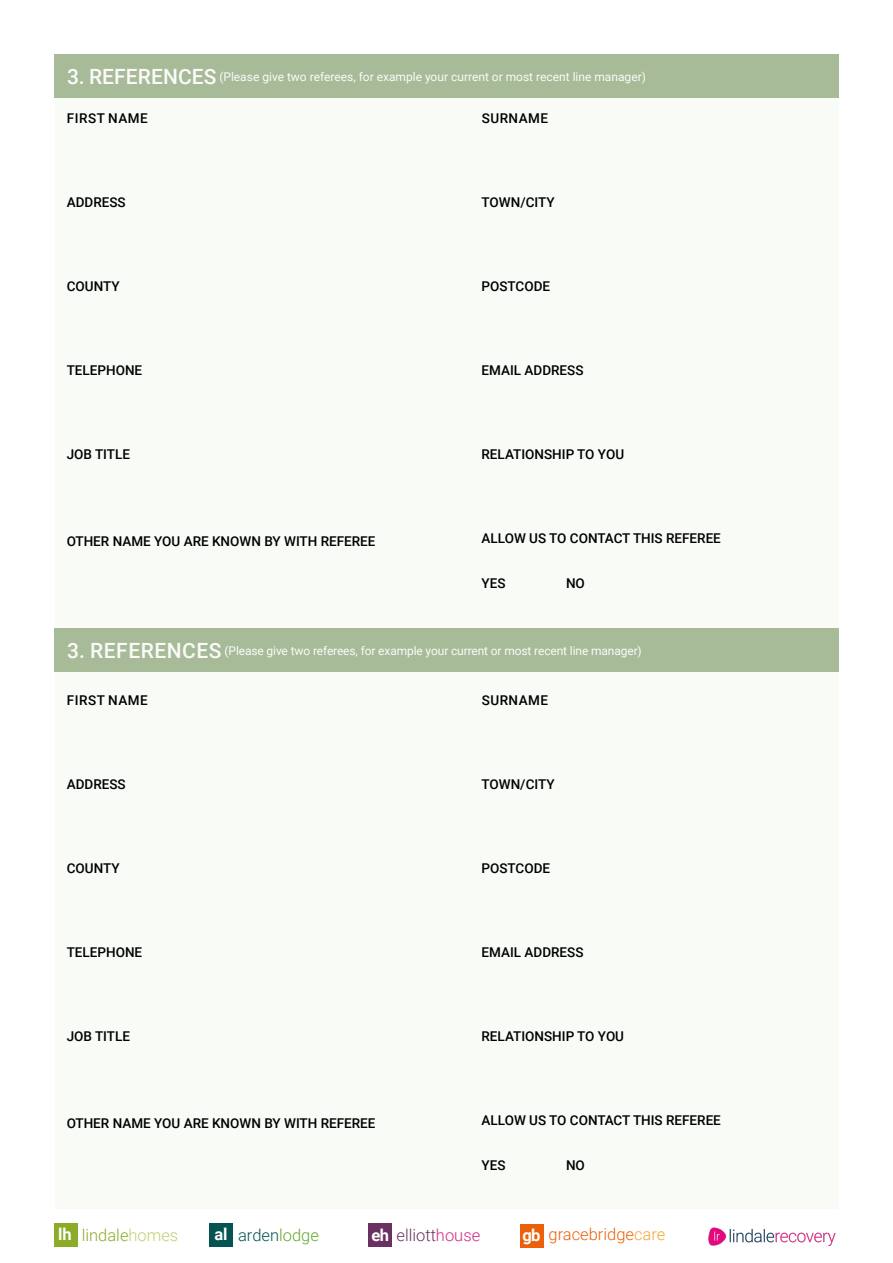
<style>
.page{position:relative;width:893px;height:1263px;background:#fff}
.page>*{position:absolute;margin:0;border:0;box-sizing:border-box;transform-origin:0 0}
.t1{font:300 16.5px "Roboto";color:#eb600a}
.t2{font:300 16.5px "Roboto";color:#8cab27}
.t3{font:300 16.5px "Roboto";color:#693061}
.t4{font:300 16.5px "Roboto";color:#055353}
.t5{font:500 13.5px "Roboto";color:#000}
.t6{font:500 13.5px "Roboto";letter-spacing:.035em;color:#000}
.t7{font:12px "Roboto";letter-spacing:-.01em;color:#fbfaf9}
.s1{font-weight:500;font-size:21px}
.s2{font-weight:700;color:#fff}
.s3{color:#c3cf70}
.s4{color:#64a92f}
.s5{color:#d02987}
.s6{color:#f4a731}
</style>
<div class="page">
<div style="left:55px;top:55px;width:784px;height:1154px;background:#f8fbf6"></div>
<div style="left:54px;top:1223px;width:23px;height:24px;background:#8cab27"></div>
<div style="left:369px;top:1223px;width:23px;height:23px;background:#693061"></div>
<div style="left:210px;top:1223px;width:23px;height:24px;background:#055353"></div>
<img style="left:708px;top:1227px;width:128px;height:19px">
<div style="left:521px;top:1224px;width:23px;height:23px;background:#eb600a"></div>
<div style="left:54px;top:54px;width:785px;height:44px;background:#a7bb98"></div>
<div style="left:54px;top:628px;width:785px;height:44px;background:#a7bb98"></div>
<p class="t7" style="left:67px;top:68px;width:580px"><span class="s1">3. REFERENCES</span> (Please give two referees, for example your current or most recent line manager)</p>
<p class="t6" style="left:67px;top:109px;width:82px">FIRST NAME</p>
<p class="t6" style="left:482px;top:109px;width:68px">SURNAME</p>
<p class="t5" style="left:67px;top:193px;width:60px">ADDRESS</p>
<p class="t5" style="left:482px;top:193px;width:75px">TOWN/CITY</p>
<p class="t5" style="left:67px;top:277px;width:54px">COUNTY</p>
<p class="t5" style="left:482px;top:277px;width:70px">POSTCODE</p>
<p class="t5" style="left:67px;top:361px;width:77px">TELEPHONE</p>
<p class="t5" style="left:482px;top:361px;width:104px">EMAIL ADDRESS</p>
<p class="t5" style="left:67px;top:445px;width:65px">JOB TITLE</p>
<p class="t5" style="left:482px;top:445px;width:144px">RELATIONSHIP TO YOU</p>
<p class="t5" style="left:67px;top:532px;width:310px">OTHER NAME YOU ARE KNOWN BY WITH REFEREE</p>
<p class="t5" style="left:482px;top:529px;width:241px">ALLOW US TO CONTACT THIS REFEREE</p>
<p class="t5" style="left:482px;top:574px;width:26px">YES</p>
<p class="t5" style="left:566px;top:574px;width:20px">NO</p>
<p class="t7" style="left:67px;top:642px;width:576px"><span class="s1">3. REFERENCES</span> (Please give two referees, for example your current or most recent line manager)</p>
<p class="t6" style="left:67px;top:691px;width:82px">FIRST NAME</p>
<p class="t6" style="left:482px;top:691px;width:68px">SURNAME</p>
<p class="t5" style="left:67px;top:775px;width:60px">ADDRESS</p>
<p class="t5" style="left:481px;top:775px;width:75px">TOWN/CITY</p>
<p class="t5" style="left:67px;top:859px;width:54px">COUNTY</p>
<p class="t5" style="left:481px;top:859px;width:70px">POSTCODE</p>
<p class="t5" style="left:67px;top:943px;width:77px">TELEPHONE</p>
<p class="t5" style="left:481px;top:943px;width:104px">EMAIL ADDRESS</p>
<p class="t5" style="left:67px;top:1027px;width:65px">JOB TITLE</p>
<p class="t5" style="left:481px;top:1027px;width:144px">RELATIONSHIP TO YOU</p>
<p class="t5" style="left:67px;top:1114px;width:310px">OTHER NAME YOU ARE KNOWN BY WITH REFEREE</p>
<p class="t5" style="left:481px;top:1111px;width:241px">ALLOW US TO CONTACT THIS REFEREE</p>
<p class="t5" style="left:481px;top:1156px;width:26px">YES</p>
<p class="t5" style="left:566px;top:1156px;width:20px">NO</p>
<p class="t2" style="left:58px;top:1223px;width:122px"><span class="s2">lh</span> lindale<span class="s3">homes</span></p>
<p class="t4" style="left:215px;top:1223px;width:106px"><span class="s2">al</span> arden<span class="s4">lodge</span></p>
<p class="t3" style="left:371px;top:1223px;width:110px"><span class="s2">eh</span> elliott<span class="s5">house</span></p>
<p class="t1" style="left:522px;top:1222px;width:144px"><span class="s2">gb</span> gracebridge<span class="s6">care</span></p>
</div>
